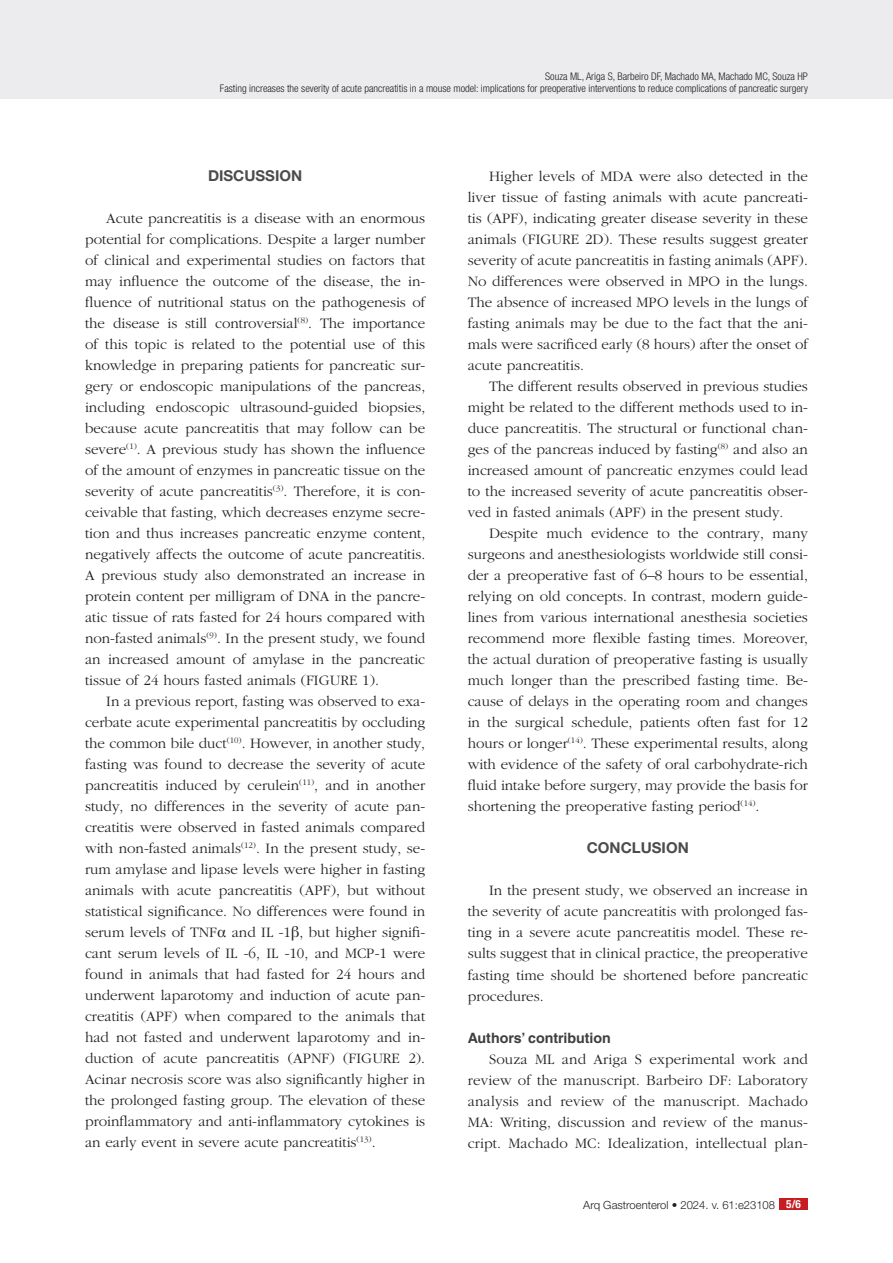
<style>
.page{position:relative;width:893px;height:1263px;background:#fff}
.page>*{position:absolute;margin:0;border:0;box-sizing:border-box;transform-origin:0 0}
.Body_Text{font:300 15px/21px "Garamond";color:#231f20;text-align:justify}
.Intertitulo{font:700 15px "Helvetica Neue LT Pro";color:#4b4c4d}
.Body_Topic{font:700 14.25px "Helvetica LT Std";color:#3e3e3f}
.t1{font:300 11.25px "Helvetica Neue LT Pro";color:#231f20}
.t2{font:300 condensed 10.5px/12px "Helvetica Neue LT Pro";color:#231f20;text-align:right}
.s1{font-family:"Times";font-weight:400}
.s2{font-weight:700;font-stretch:condensed;color:#fff}
</style>
<div class="page">
<div style="left:0;top:0;width:893px;height:99px;background:#ececee"></div>
<div style="left:779px;top:1198px;width:29px;height:12px;background:#c61c22"></div>
<p class="t2" style="left:220px;top:70px;width:590px">Souza ML, Ariga S, Barbeiro DF, Machado MA, Machado MC, Souza HP<br>Fasting increases the severity of acute pancreatitis in a mouse model: implications for preoperative interventions to reduce complications of pancreatic surgery</p>
<p class="Intertitulo" style="left:208px;top:166px;width:96px">DISCUSSION</p>
<p class="Body_Text" style="left:85px;top:208px;width:342px;text-indent:21px">Acute pancreatitis is a disease with an enormous potential for complications. Despite a larger number of clinical and experimental studies on factors that may influence the outcome of the disease, the in&shy;fluence of nutritional status on the pathogenesis of the disease is still controversial<sup>(8)</sup>. The importance of this topic is related to the potential use of this knowledge in preparing patients for pancreatic sur&shy;gery or endoscopic manipulations of the pancreas, including endoscopic ultrasound-guided biopsies, because acute pancreatitis that may follow can be severe<sup>(1)</sup>. A previous study has shown the influence of the amount of enzymes in pancreatic tissue on the severity of acute pancreatitis<sup>(3)</sup>. Therefore, it is con&shy;ceivable that fasting, which decreases enzyme secre&shy;tion and thus increases pancreatic enzyme content, negatively affects the outcome of acute pancreatitis.<br>A previous study also demonstrated an increase in protein content per milligram of DNA in the pancre&shy;atic tissue of rats fasted for 24 hours compared with non-fasted animals<sup>(9)</sup>. In the present study, we found an increased amount of amylase in the pancreatic tissue of 24 hours fasted animals (FIGURE 1).</p>
<p class="Body_Text" style="left:85px;top:691px;width:342px;text-indent:21px">In a previous report, fasting was observed to exa&shy;cerbate acute experimental pancreatitis by occluding the common bile duct<sup>(10)</sup>. However, in another study, fasting was found to decrease the severity of acute pancreatitis induced by cerulein<sup>(11)</sup>, and in another study, no differences in the severity of acute pan&shy;creatitis were observed in fasted animals compared with non-fasted animals<sup>(12)</sup>. In the present study, se&shy;rum amylase and lipase levels were higher in fasting animals with acute pancreatitis (APF), but without statistical significance. No differences were found in serum levels of TNF<span class="s1">α</span> and IL -1<span class="s1">β</span>, but higher signifi&shy;cant serum levels of IL -6, IL -10, and MCP-1 were found in animals that had fasted for 24 hours and underwent laparotomy and induction of acute pan&shy;creatitis (APF) when compared to the animals that had not fasted and underwent laparotomy and in&shy;duction of acute pancreatitis (APNF) (FIGURE 2).<br>Acinar necrosis score was also significantly higher in the prolonged fasting group. The elevation of these proinflammatory and anti-inflammatory cytokines is an early event in severe acute pancreatitis<sup>(13)</sup>.</p>
<p class="Body_Text" style="left:468px;top:166px;width:342px;text-indent:21px">Higher levels of MDA were also detected in the liver tissue of fasting animals with acute pancreati&shy;tis (APF), indicating greater disease severity in these animals (FIGURE 2D). These results suggest greater severity of acute pancreatitis in fasting animals (APF).<br>No differences were observed in MPO in the lungs.<br>The absence of increased MPO levels in the lungs of fasting animals may be due to the fact that the ani&shy;mals were sacrificed early (8 hours) after the onset of acute pancreatitis.</p>
<p class="Body_Text" style="left:468px;top:376px;width:342px;text-indent:21px">The different results observed in previous studies might be related to the different methods used to in&shy;duce pancreatitis. The structural or functional chan&shy;ges of the pancreas induced by fasting<sup>(8)</sup> and also an increased amount of pancreatic enzymes could lead to the increased severity of acute pancreatitis obser&shy;ved in fasted animals (APF) in the present study.</p>
<p class="Body_Text" style="left:468px;top:523px;width:342px;text-indent:21px">Despite much evidence to the contrary, many surgeons and anesthesiologists worldwide still consi&shy;der a preoperative fast of 6–8 hours to be essential, relying on old concepts. In contrast, modern guide&shy;lines from various international anesthesia societies recommend more flexible fasting times. Moreover, the actual duration of preoperative fasting is usually much longer than the prescribed fasting time. Be&shy;cause of delays in the operating room and changes in the surgical schedule, patients often fast for 12 hours or longer<sup>(14)</sup>. These experimental results, along with evidence of the safety of oral carbohydrate-rich fluid intake before surgery, may provide the basis for shortening the preoperative fasting period<sup>(14)</sup>.</p>
<p class="Intertitulo" style="left:587px;top:839px;width:103px">CONCLUSION</p>
<p class="Body_Text" style="left:468px;top:880px;width:342px;text-indent:21px">In the present study, we observed an increase in the severity of acute pancreatitis with prolonged fas&shy;ting in a severe acute pancreatitis model. These re&shy;sults suggest that in clinical practice, the preoperative fasting time should be shortened before pancreatic procedures.</p>
<p class="Body_Topic" style="left:468px;top:1029px;width:145px">Authors’ contribution</p>
<p class="Body_Text" style="left:468px;top:1048px;width:342px;text-indent:21px">Souza ML and Ariga S experimental work and review of the manuscript. Barbeiro DF: Laboratory analysis and review of the manuscript. Machado MA: Writing, discussion and review of the manus&shy;cript. Machado MC: Idealization, intellectual plan-</p>
<p class="t1" style="left:583px;top:1198px;width:219px">Arq Gastroenterol • 2024. v. 61:e23108 <span class="s2">5/6</span></p>
</div>
